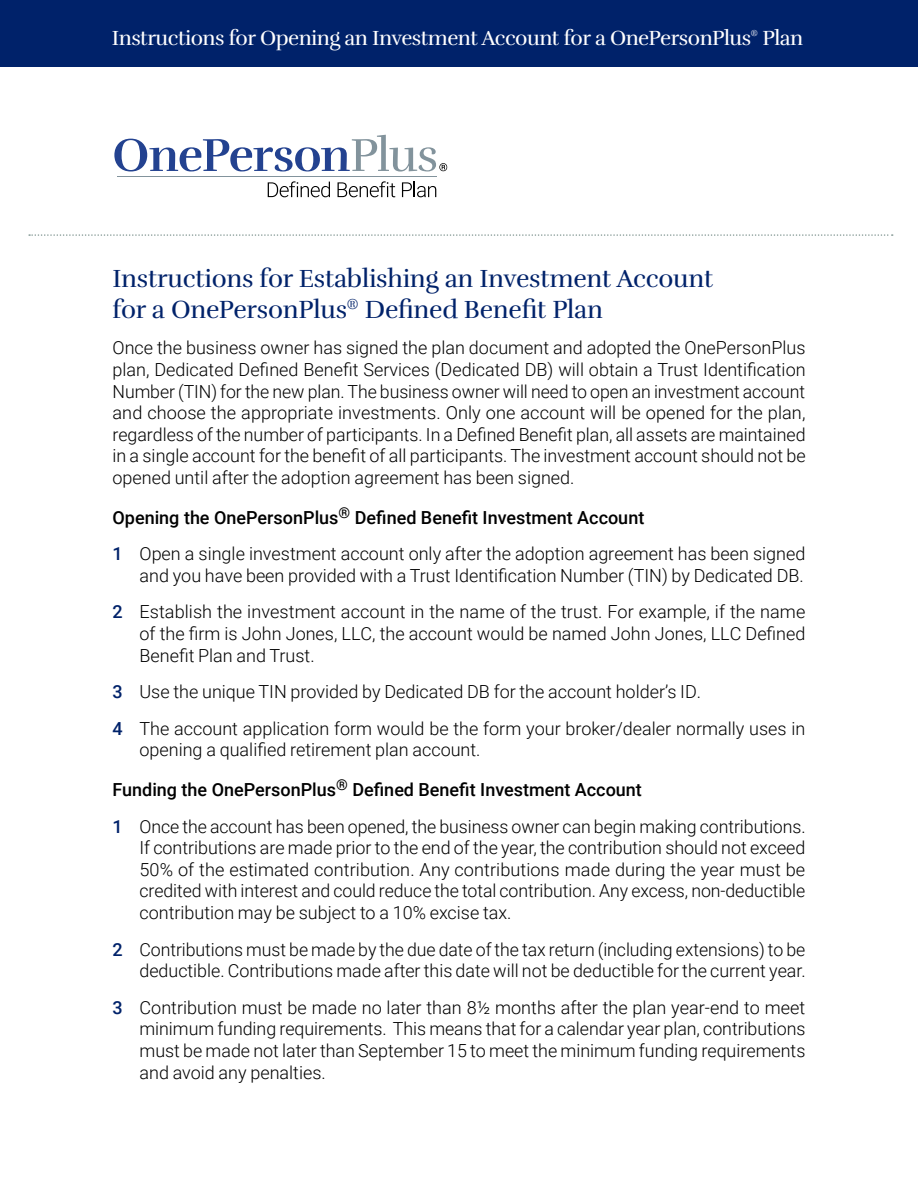
<style>
.page{position:relative;width:918px;height:1188px;background:#fff}
.page>*{position:absolute;margin:0;border:0;box-sizing:border-box;transform-origin:0 0}
.t1{font:25.5px/30.6px "Rufina";letter-spacing:-.01em;color:#00226a}
.t2{font:21px "Rufina";letter-spacing:-.025em;color:#fff}
.t3{font:300 18px/21.6px "Roboto";color:#000;text-align:justify}
.t4{font:500 18px/39.6px "Roboto";color:#000}
.t5{font:9px "Rufina";color:#fff}
.s1{font-weight:500}
.s2{font-weight:500;color:#00226a}
.s3{font-weight:300}
</style>
<div class="page">
<div style="left:0;top:0;width:918px;height:67px;background:#00226a"></div>
<svg style="left:268px;top:181px;width:62px;height:16px"></svg>
<svg style="left:338px;top:181px;width:57px;height:16px"></svg>
<svg style="left:402px;top:182px;width:34px;height:15px"></svg>
<hr style="left:117px;top:176px;width:319px;height:1px;background:#82939c">
<svg style="left:114px;top:135px;width:333px;height:37px"></svg>
<svg style="left:29px;top:234px;width:864px;height:2px"></svg>
<p class="t2" style="left:112px;top:25px;width:641px">Instructions for Opening an Investment Account for a OnePersonPlus</p>
<p class="t5" style="left:751px;top:27px;width:9px">®</p>
<p class="t2" style="left:762px;top:25px;width:42px">Plan</p>
<h1 class="t1" style="left:112px;top:264px;width:602px">Instructions for Establishing an Investment Account for a OnePersonPlus<sup>®</sup> Defined Benefit Plan</h1>
<p class="t3" style="left:112px;top:337px;width:695px">Once the business owner has signed the plan document and adopted the OnePersonPlus plan, Dedicated Defined Benefit Services (Dedicated DB) will obtain a Trust Identification Number (TIN) for the new plan. The business owner will need to open an investment account and choose the appropriate investments. Only one account will be opened for the plan, regardless of the number of participants. In a Defined Benefit plan, all assets are maintained in a single account for the benefit of all participants. The investment account should not be opened until after the adoption agreement has been signed.</p>
<p class="t3" style="left:112px;top:498px;width:695px;line-height:36.6px"><span class="s1">Opening the OnePersonPlus</span><sup>®</sup> <span class="s1">Defined Benefit Investment Account<br></span><span class="s2">1</span> Open a single investment account only after the adoption agreement has been signed</p>
<p class="t3" style="left:112px;top:556px;width:694px;line-height:36.6px;text-align:right">and you have been provided with a Trust Identification Number (TIN) by Dedicated DB.<br><span class="s2">2</span> Establish the investment account in the name of the trust. For example, if the name</p>
<p class="t3" style="left:140px;top:622px;width:668px">of the firm is John Jones, LLC, the account would be named John Jones, LLC Defined<br>Benefit Plan and Trust.</p>
<p class="t3" style="left:112px;top:673px;width:694px;line-height:36.6px"><span class="s2">3</span> Use the unique TIN provided by Dedicated DB for the account holder’s ID.<br><span class="s2">4</span> The account application form would be the form your broker/dealer normally uses in</p>
<p class="t4" style="left:112px;top:730px;width:531px;text-indent:27px"><span class="s3">opening a qualified retirement plan account.<br></span>Funding the OnePersonPlus<sup>®</sup> Defined Benefit Investment Account</p>
<p class="t3" style="left:140px;top:815px;width:668px;text-indent:-27px"><span class="s2">1</span> Once the account has been opened, the business owner can begin making contributions.<br>If contributions are made prior to the end of the year, the contribution should not exceed 50% of the estimated contribution. Any contributions made during the year must be credited with interest and could reduce the total contribution. Any excess, non-deductible contribution may be subject to a 10% excise tax.</p>
<p class="t3" style="left:112px;top:938px;width:695px;text-align:right"><span class="s2">2</span> Contributions must be made by the due date of the tax return (including extensions) to be deductible. Contributions made after this date will not be deductible for the current year.</p>
<p class="t3" style="left:140px;top:996px;width:668px;text-indent:-27px"><span class="s2">3</span> Contribution must be made no later than 8½ months after the plan year-end to meet minimum funding requirements. This means that for a calendar year plan, contributions must be made not later than September 15 to meet the minimum funding requirements and avoid any penalties.</p>
</div>
